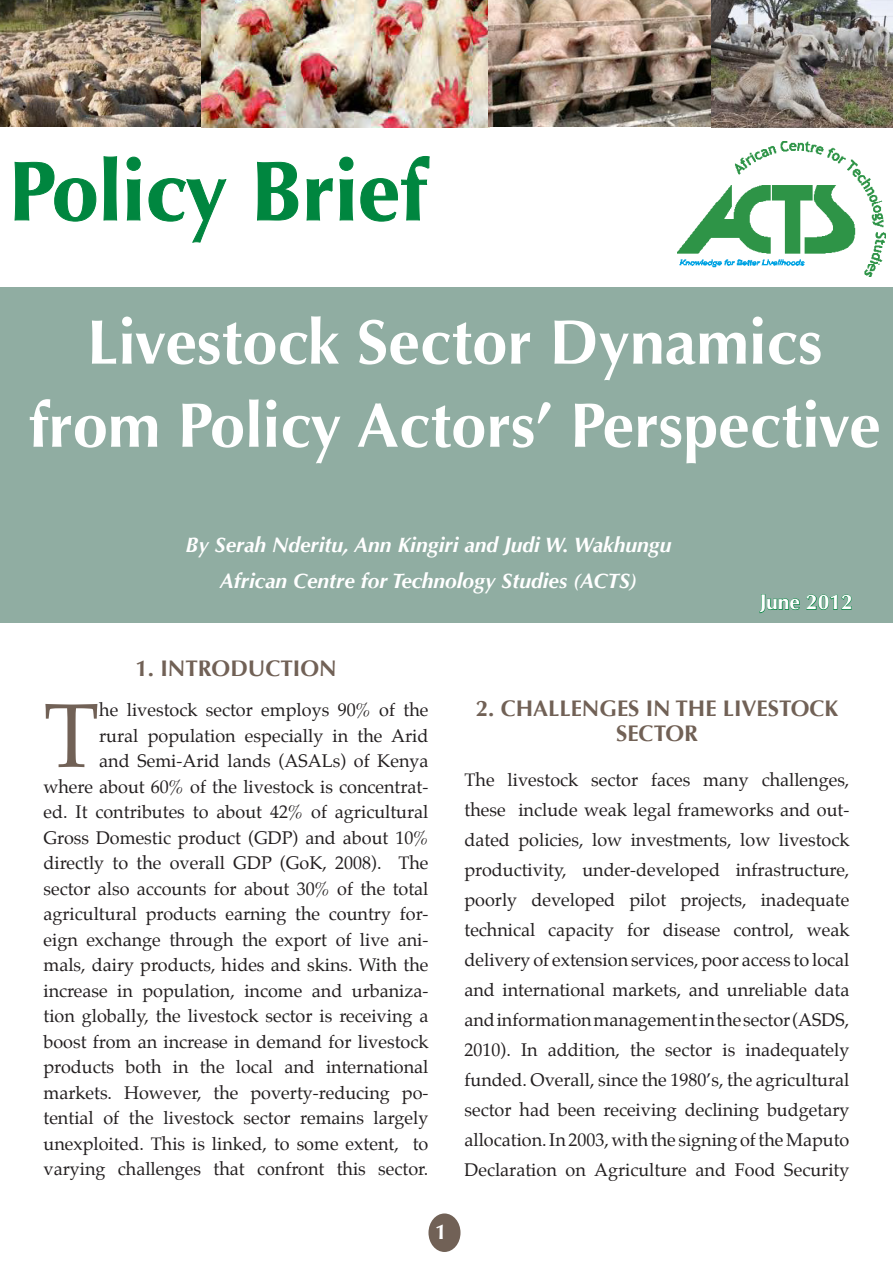
<style>
.page{position:relative;width:893px;height:1263px;background:#fff}
.page>*{position:absolute;margin:0;border:0;box-sizing:border-box;transform-origin:0 0}
.ATextC{font:91.05px "Palatino";color:#716156}
.t1{font:700 84px "Optima";color:#00863f}
.t2{font:700 63px "Optima";color:#fff}
.ABhead{font:700 22.5px/25.5px "Optima";color:#716156;text-align:center}
.t3{font:italic 700 21px "Optima";color:#fff}
.t4{font:700 21px "Optima";color:#fff}
.ATextC-2{font:18px/25.5px "Palatino";color:#231f20;text-align:right}
.s1{color:#221e1f}
</style>
<div class="page">
<div style="left:428px;top:1213px;width:32px;height:39px;background:#716156;border-radius:50%"></div>
<div style="left:0;top:287px;width:893px;height:335px;background:#90ada2"></div>
<svg style="left:14px;top:162px;width:83px;height:60px"></svg>
<svg style="left:103px;top:156px;width:14px;height:65px"></svg>
<svg style="left:126px;top:156px;width:15px;height:65px"></svg>
<svg style="left:148px;top:178px;width:79px;height:65px"></svg>
<svg style="left:257px;top:162px;width:42px;height:59px"></svg>
<svg style="left:306px;top:178px;width:27px;height:43px"></svg>
<svg style="left:339px;top:156px;width:15px;height:65px"></svg>
<svg style="left:360px;top:156px;width:70px;height:66px"></svg>
<img style="left:0;top:0;width:893px;height:128px">
<img style="left:677px;top:141px;width:208px;height:135px">
<svg style="left:759px;top:594px;width:41px;height:19px"></svg>
<svg style="left:806px;top:594px;width:46px;height:16px"></svg>
<p class="t1" style="left:9px;top:142px;width:419px">Policy Brief</p>
<p class="t2" style="left:87px;top:306px;width:737px">Livestock Sector Dynamics</p>
<p class="t2" style="left:28px;top:389px;width:854px">from Policy Actors’ Perspective</p>
<p class="t3" style="left:186px;top:532px;width:487px">By Serah Nderitu, Ann Kingiri and Judi W. Wakhungu</p>
<p class="t3" style="left:220px;top:568px;width:419px">African Centre for Technology Studies (ACTS)</p>
<p class="ABhead" style="left:135px;top:655px;width:203px">1. INTRODUCTION</p>
<p class="t4" style="left:760px;top:590px;width:95px">June 2012</p>
<p class="ATextC-2" style="left:44px;top:697px;width:386px">he livestock sector employs 90% of the<br>rural population especially in the Arid<br>and Semi-Arid lands (ASALs) of Kenya<br>where about 60% of the livestock is concentrat&shy;ed. It contributes to about 42% of agricultural Gross Domestic product (GDP) and about 10% directly to the overall GDP (GoK, 2008). The sector also accounts for about 30% of the total agricultural products earning the country for&shy;eign exchange through the export of live ani&shy;mals, dairy products, hides and skins. With the increase in population, income and urbaniza&shy;tion globally, the livestock sector is receiving a boost from an increase in demand for livestock products both in the local and international markets. However, the poverty-reducing po&shy;tential of the livestock sector remains largely unexploited. This is linked, to some extent, to varying challenges that confront this sector.</p>
<p class="ABhead" style="left:476px;top:696px;width:364px">2. CHALLENGES IN THE LIVESTOCK<br>SECTOR</p>
<p class="ATextC" style="left:44px;top:660px;width:57px">T</p>
<p class="ATextC-2" style="left:464px;top:765px;width:386px;line-height:30px;text-align:justify">The livestock sector faces many challenges, these include weak legal frameworks and out&shy;dated policies, low investments, low livestock productivity, under-developed infrastructure, <span class="s1">poorly developed pilot projects, inadequate technical capacity for disease control, weak delivery of extension services, poor access to local and international markets, and unreliable data and information management in the sector (ASDS, 2010). In addition, the sector is inadequately funded. Overall, since the 1980’s, t</span>he agricultural sector had been receiving declining budgetary allocation. In 2003, with the signing of the Maputo Declaration on Agriculture and Food Security</p>
<p class="t4" style="left:435px;top:1219px;width:13px">1</p>
</div>
